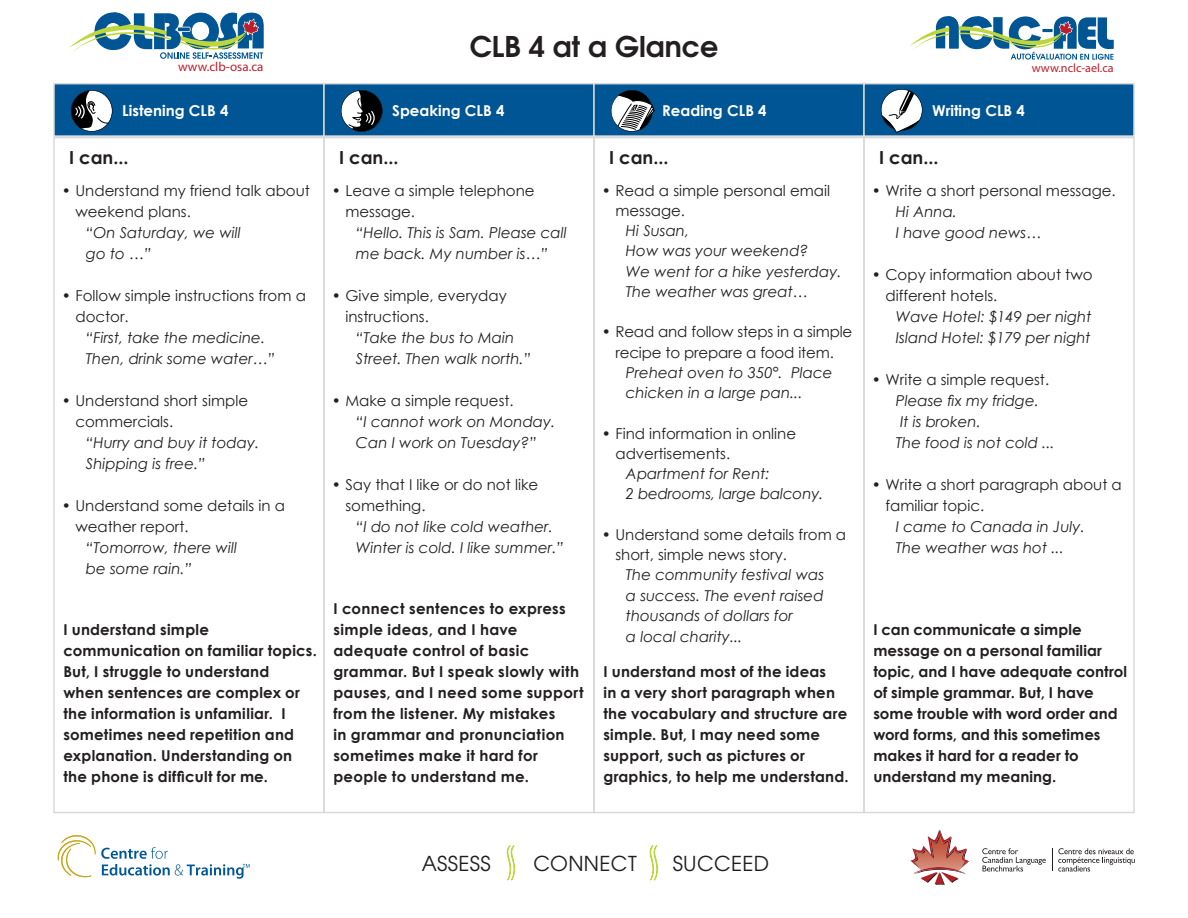
<style>
.page{position:relative;width:1188px;height:918px;background:#fff}
.page>*{position:absolute;margin:0;border:0;box-sizing:border-box;transform-origin:0 0}
.t1{font:700 28.5px "Te X Gyre Adventor";color:#231f20}
.t2{font:20.55px "Te X Gyre Adventor";letter-spacing:.02em;color:#201d1e}
.t3{font:700 18px "Century Gothic";color:#231f20}
.Para{font:700 15px/21px "Century Gothic";letter-spacing:.015em;color:#231f20}
.t4{font:italic 15px/21px "Century Gothic";color:#231f20}
.t5{font:15px/21px "Century Gothic";color:#231f20}
.t6{font:700 15px "Century Gothic";color:#fff}
.t7{font:13.05px "Myriad Pro";color:#be1d2c}
.t8{font:12.15px "Myriad Pro";color:#be1d2c}
</style>
<div class="page">
<div style="left:54px;top:84px;width:270px;height:52px;background:#005595"></div>
<div style="left:53px;top:83px;width:272px;height:54px;border:2px solid #d8d9db"></div>
<div style="left:324px;top:84px;width:270px;height:52px;background:#005595"></div>
<div style="left:323px;top:83px;width:272px;height:54px;border:2px solid #d8d9db"></div>
<div style="left:594px;top:84px;width:270px;height:52px;background:#005595"></div>
<div style="left:593px;top:83px;width:272px;height:54px;border:2px solid #d8d9db"></div>
<div style="left:864px;top:84px;width:270px;height:52px;background:#005595"></div>
<div style="left:863px;top:83px;width:272px;height:54px;border:2px solid #d8d9db"></div>
<div style="left:53px;top:137px;width:272px;height:676px;border:2px solid #d8d9db"></div>
<div style="left:323px;top:137px;width:272px;height:676px;border:2px solid #d8d9db"></div>
<div style="left:593px;top:137px;width:272px;height:676px;border:2px solid #d8d9db"></div>
<div style="left:863px;top:137px;width:272px;height:676px;border:2px solid #d8d9db"></div>
<svg style="left:57px;top:835px;width:193px;height:44px"></svg>
<svg style="left:71px;top:90px;width:42px;height:42px"></svg>
<svg style="left:341px;top:90px;width:42px;height:42px"></svg>
<svg style="left:611px;top:90px;width:44px;height:42px"></svg>
<svg style="left:881px;top:89px;width:42px;height:46px"></svg>
<svg style="left:982px;top:848px;width:64px;height:24px"></svg>
<svg style="left:1052px;top:848px;width:83px;height:24px"></svg>
<svg style="left:910px;top:829px;width:59px;height:56px"></svg>
<svg style="left:69px;top:12px;width:195px;height:47px"></svg>
<svg style="left:910px;top:16px;width:204px;height:44px"></svg>
<svg style="left:506px;top:845px;width:10px;height:36px"></svg>
<svg style="left:649px;top:845px;width:9px;height:36px"></svg>
<h1 class="t1" style="left:470px;top:22px;width:250px">CLB 4 at a Glance</h1>
<p class="t7" style="left:178px;top:59px;width:87px">www.clb-osa.ca</p>
<p class="t8" style="left:1032px;top:61px;width:83px">www.nclc-ael.ca</p>
<p class="t6" style="left:122px;top:99px;width:108px">Listening CLB 4</p>
<p class="t6" style="left:392px;top:99px;width:114px">Speaking CLB 4</p>
<p class="t6" style="left:662px;top:99px;width:106px">Reading CLB 4</p>
<p class="t6" style="left:932px;top:99px;width:94px">Writing CLB 4</p>
<p class="t3" style="left:69px;top:144px;width:61px">I can...</p>
<p class="t3" style="left:339px;top:144px;width:61px">I can...</p>
<p class="t3" style="left:609px;top:144px;width:61px">I can...</p>
<p class="t3" style="left:879px;top:144px;width:61px">I can...</p>
<p class="t5" style="left:75px;top:180px;width:236px;text-indent:-14px">• Understand my friend talk about weekend plans.</p>
<p class="t4" style="left:86px;top:222px;width:157px">“On Saturday, we will go to …”</p>
<p class="t5" style="left:75px;top:285px;width:232px;text-indent:-14px">• Follow simple instructions from a doctor.</p>
<p class="t4" style="left:86px;top:327px;width:191px">“First, take the medicine.<br>Then, drink some water…”</p>
<p class="t5" style="left:75px;top:390px;width:174px;text-indent:-14px">• Understand short simple commercials.</p>
<p class="t4" style="left:86px;top:432px;width:175px">“Hurry and buy it today.<br>Shipping is free.”</p>
<p class="t5" style="left:75px;top:495px;width:211px;text-indent:-14px">• Understand some details in a weather report.</p>
<p class="t4" style="left:86px;top:537px;width:153px">“Tomorrow, there will be some rain.”</p>
<p class="Para" style="left:63px;top:618px;width:255px">I understand simple communication on familiar topics.<br>But, I struggle to understand<br>when sentences are complex or the information is unfamiliar. I sometimes need repetition and explanation. Understanding on the phone is difficult for me.</p>
<p class="t5" style="left:345px;top:180px;width:191px;text-indent:-14px">• Leave a simple telephone message.</p>
<p class="t4" style="left:356px;top:222px;width:212px">“Hello. This is Sam. Please call me back. My number is…”</p>
<p class="t5" style="left:345px;top:285px;width:163px;text-indent:-14px">• Give simple, everyday instructions.</p>
<p class="t4" style="left:356px;top:327px;width:177px">“Take the bus to Main<br>Street. Then walk north.”</p>
<p class="t5" style="left:332px;top:390px;width:183px">• Make a simple request.</p>
<p class="t4" style="left:356px;top:411px;width:201px">“I cannot work on Monday.<br>Can I work on Tuesday?”</p>
<p class="t5" style="left:345px;top:474px;width:194px;text-indent:-14px">• Say that I like or do not like something.</p>
<p class="t4" style="left:356px;top:516px;width:209px">“I do not like cold weather.<br>Winter is cold. I like summer.”</p>
<p class="Para" style="left:333px;top:597px;width:252px">I connect sentences to express simple ideas, and I have adequate control of basic grammar. But I speak slowly with pauses, and I need some support from the listener. My mistakes<br>in grammar and pronunciation sometimes make it hard for people to understand me.</p>
<p class="t5" style="left:615px;top:180px;width:216px;line-height:20.2px;text-indent:-14px">• Read a simple personal email message.</p>
<p class="t4" style="left:626px;top:220px;width:217px;line-height:20.2px">Hi Susan,<br>How was your weekend?<br>We went for a hike yesterday.<br>The weather was great…</p>
<p class="t5" style="left:602px;top:322px;width:252px;line-height:20.2px;text-align:center">• Read and follow steps in a simple recipe to prepare a food item.</p>
<p class="t4" style="left:626px;top:362px;width:208px;line-height:20.2px">Preheat oven to 350°. Place chicken in a large pan...</p>
<p class="t5" style="left:615px;top:423px;width:182px;line-height:20.2px;text-indent:-14px">• Find information in online advertisements.</p>
<p class="t4" style="left:626px;top:463px;width:199px;line-height:20.2px">Apartment for Rent:<br>2 bedrooms, large balcony.</p>
<p class="t5" style="left:615px;top:524px;width:232px;line-height:20.2px;text-indent:-14px">• Understand some details from a short, simple news story.</p>
<p class="t4" style="left:626px;top:565px;width:200px;line-height:20.5px">The community festival was a success. The event raised thousands of dollars for<br>a local charity...</p>
<p class="Para" style="left:603px;top:660px;width:247px">I understand most of the ideas<br>in a very short paragraph when the vocabulary and structure are simple. But, I may need some support, such as pictures or graphics, to help me understand.</p>
<p class="t5" style="left:872px;top:180px;width:245px">• Write a short personal message.</p>
<p class="t4" style="left:896px;top:201px;width:147px">Hi Anna.<br>I have good news…</p>
<p class="t5" style="left:885px;top:264px;width:209px;text-indent:-14px">• Copy information about two different hotels.</p>
<p class="t4" style="left:896px;top:306px;width:197px">Wave Hotel: $149 per night<br>Island Hotel: $179 per night</p>
<p class="t5" style="left:872px;top:369px;width:179px">• Write a simple request.</p>
<p class="t4" style="left:896px;top:390px;width:160px">Please fix my fridge.<br>It is broken.<br>The food is not cold ...</p>
<p class="t5" style="left:885px;top:474px;width:238px;text-indent:-14px">• Write a short paragraph about a familiar topic.</p>
<p class="t4" style="left:896px;top:516px;width:190px">I came to Canada in July.<br>The weather was hot ...</p>
<p class="Para" style="left:873px;top:618px;width:255px">I can communicate a simple message on a personal familiar topic, and I have adequate control of simple grammar. But, I have some trouble with word order and word forms, and this sometimes makes it hard for a reader to understand my meaning.</p>
<h2 class="t2" style="left:422px;top:847px;width:71px">ASSESS</h2>
<h2 class="t2" style="left:533px;top:847px;width:105px">CONNECT</h2>
<h2 class="t2" style="left:673px;top:847px;width:98px">SUCCEED</h2>
</div>
